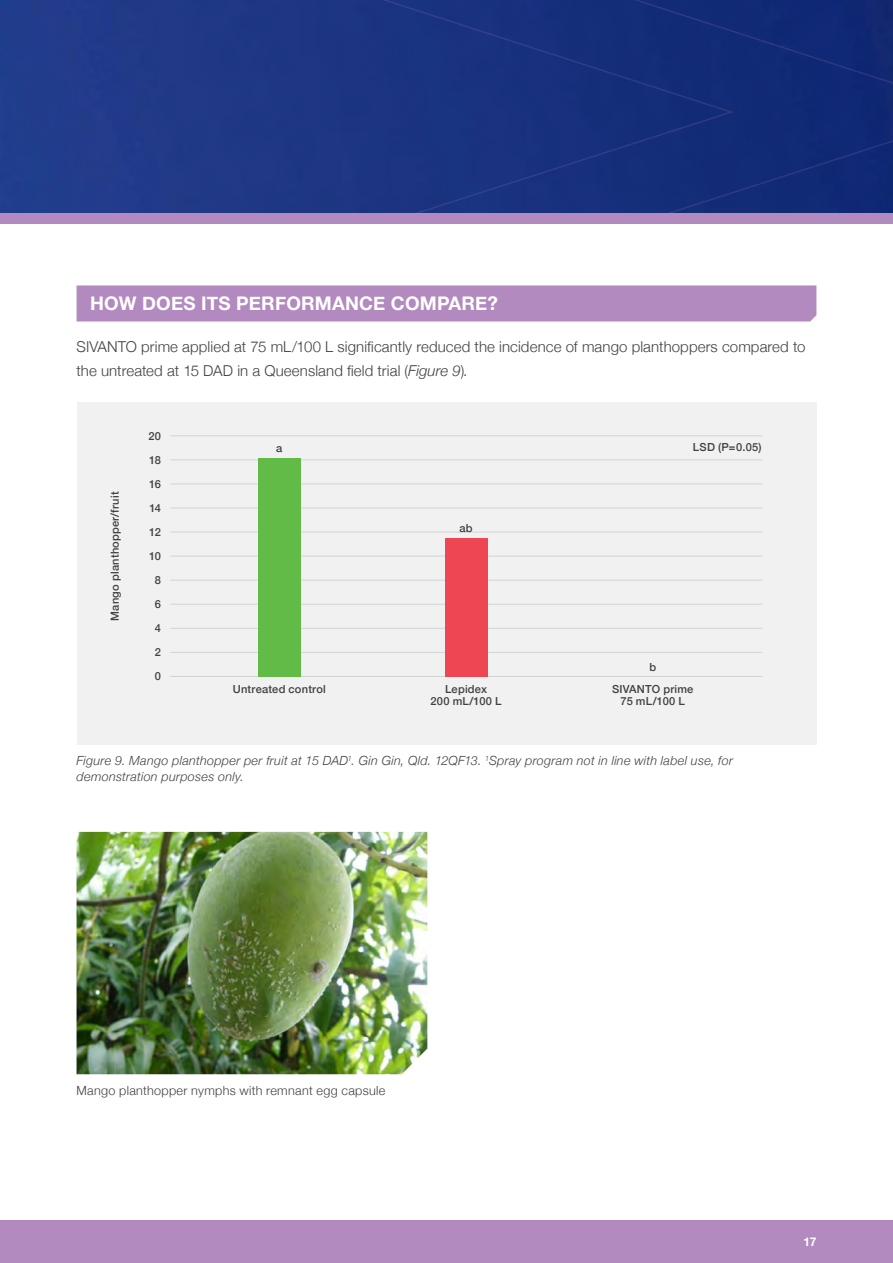
<style>
.page{position:relative;width:893px;height:1263px;background:#fff}
.page>*{position:absolute;margin:0;border:0;box-sizing:border-box;transform-origin:0 0}
.t1{font:700 18.75px "Helvetica Neue";letter-spacing:.01em;color:#fff}
.t2{font:300 15px/24px "Helvetica Neue";letter-spacing:.005em;color:#414042}
.t3{font:italic 300 12.6px/15.6px "Helvetica Neue";letter-spacing:.025em;color:#414042}
.t4{font:300 12.6px "Helvetica Neue";letter-spacing:.025em;color:#414042}
.t5{font:700 12px "Helvetica Neue";color:#fff}
.t6{font:500 11.1px/22.2px "Helvetica Neue";letter-spacing:.02em;color:#414042;text-align:center}
.s1{font-style:italic}
</style>
<div class="page">
<div style="left:735px;top:0;width:158px;height:214px;background:#112975"></div>
<svg style="left:0;top:0;width:735px;height:214px;background:#1c3481"></svg>
<div style="left:0;top:214px;width:893px;height:10px;background:#b28abf"></div>
<div style="left:0;top:1221px;width:893px;height:42px;background:#b28abf"></div>
<div style="left:77px;top:285px;width:739px;height:36px;background:#b28abf"></div>
<img style="left:77px;top:832px;width:350px;height:242px">
<div style="left:77px;top:402px;width:739px;height:343px;background:#f1f1f2"></div>
<hr style="left:170px;top:676px;width:592px;height:1px;background:#d1d3d4">
<hr style="left:170px;top:652px;width:592px;height:1px;background:#d1d3d4">
<hr style="left:170px;top:628px;width:592px;height:1px;background:#d1d3d4">
<hr style="left:170px;top:580px;width:592px;height:1px;background:#d1d3d4">
<hr style="left:170px;top:532px;width:592px;height:1px;background:#d1d3d4">
<hr style="left:170px;top:435px;width:592px;height:1px;background:#d1d3d4">
<hr style="left:170px;top:604px;width:592px;height:1px;background:#d1d3d4">
<hr style="left:170px;top:556px;width:592px;height:1px;background:#d1d3d4">
<hr style="left:170px;top:508px;width:592px;height:1px;background:#d1d3d4">
<hr style="left:170px;top:484px;width:592px;height:1px;background:#d1d3d4">
<hr style="left:170px;top:460px;width:592px;height:1px;background:#d1d3d4">
<div style="left:258px;top:458px;width:43px;height:218px;background:#62bb46"></div>
<div style="left:445px;top:538px;width:42px;height:138px;background:#ef4654"></div>
<p class="t1" style="left:90px;top:289px;width:409px">HOW DOES ITS PERFORMANCE COMPARE?</p>
<p class="t2" style="left:77px;top:334px;width:730px">SIVANTO prime applied at 75 mL/100 L significantly reduced the incidence of mango planthoppers compared to the untreated at 15 DAD in a Queensland field trial (<span class="s1">Figure 9</span>)<span class="s1">.</span></p>
<p class="t6" style="left:103px;top:621px;width:131px;rotate:-90deg">Mango planthopper/fruit</p>
<p class="t6" style="left:149px;top:424px;width:14px">20</p>
<p class="t6" style="left:149px;top:448px;width:13px">18</p>
<p class="t6" style="left:149px;top:472px;width:13px">16</p>
<p class="t6" style="left:149px;top:496px;width:13px">14</p>
<p class="t6" style="left:149px;top:520px;width:13px">12</p>
<p class="t6" style="left:149px;top:544px;width:13px">10</p>
<p class="t6" style="left:155px;top:568px;width:8px">8</p>
<p class="t6" style="left:155px;top:592px;width:8px">6</p>
<p class="t6" style="left:155px;top:616px;width:8px">4</p>
<p class="t6" style="left:155px;top:640px;width:8px">2</p>
<p class="t6" style="left:155px;top:664px;width:8px">0</p>
<p class="t6" style="left:276px;top:436px;width:8px">a</p>
<p class="t6" style="left:233px;top:677px;width:95px">Untreated control</p>
<p class="t6" style="left:459px;top:516px;width:15px">ab</p>
<p class="t6" style="left:430px;top:681px;width:73px;line-height:12.6px">Lepidex<br>200 mL/100 L</p>
<p class="t6" style="left:693px;top:435px;width:70px">LSD (P=0.05)</p>
<p class="t6" style="left:612px;top:654px;width:83px">b<br>SIVANTO prime</p>
<p class="t6" style="left:621px;top:689px;width:66px">75 mL/100 L</p>
<p class="t3" style="left:77px;top:752px;width:658px">Figure 9. Mango planthopper per fruit at 15 DAD<sup>1</sup>. Gin Gin, Qld. 12QF13. <sup>1</sup>Spray program not in line with label use, for demonstration purposes only.</p>
<p class="t4" style="left:77px;top:1080px;width:310px">Mango planthopper nymphs with remnant egg capsule</p>
<p class="t5" style="left:804px;top:1232px;width:14px">17</p>
</div>
